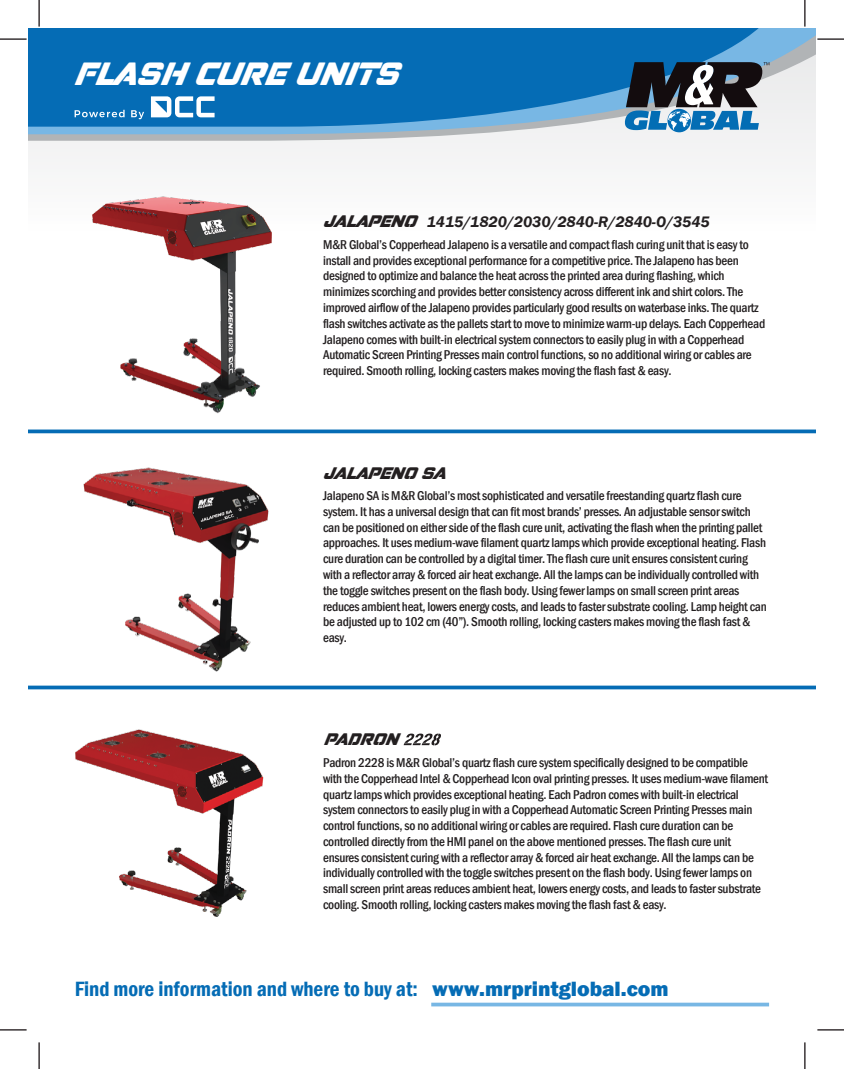
<style>
.page{position:relative;width:844px;height:1069px;background:#fff}
.page>*{position:absolute;margin:0;border:0;box-sizing:border-box;transform-origin:0 0}
.t1{font:31.25px "Pervitina Dex";color:#fff}
.t2{font:600 condensed 21.25px "Franklin Gothic";color:#056cb5}
.t3{font:16.25px "Pervitina Dex";color:#231f20}
.t4{font:italic 600 15.62px "Franklin Gothic";color:#231f20}
.t5{font:500 condensed 13.12px/15.8px "Franklin Gothic";letter-spacing:-.02em;color:#231f20}
.s1{font-weight:800;font-stretch:normal}
</style>
<div class="page">
<div style="left:28px;top:39px;width:787px;height:192px;background:#f7f7f7"></div>
<svg style="left:28px;top:134px;width:439px;height:7px;fill:#b1b4b6"></svg>
<svg style="left:28px;top:28px;width:787px;height:106px"></svg>
<svg style="left:28px;top:28px;width:732px;height:99px;fill:#056cb5"></svg>
<svg style="left:28px;top:429px;width:787px;height:4px;fill:#056cb5"></svg>
<svg style="left:28px;top:685px;width:787px;height:4px;fill:#056cb5"></svg>
<svg style="left:624px;top:62px;width:145px;height:70px"></svg>
<svg style="left:75px;top:110px;width:49px;height:7px"></svg>
<svg style="left:131px;top:110px;width:13px;height:9px"></svg>
<svg style="left:151px;top:96px;width:63px;height:21px"></svg>
<svg style="left:431px;top:1002px;width:337px;height:4px"></svg>
<svg style="left:403px;top:733px;width:38px;height:12px"></svg>
<img style="left:70px;top:196px;width:206px;height:721px">
<hr style="left:0;top:38px;width:27px;height:2px;background:#130c0e">
<hr style="left:38px;top:0;width:2px;height:27px;background:#130c0e">
<hr style="left:803px;top:0;width:2px;height:27px;background:#130c0e">
<hr style="left:817px;top:38px;width:26px;height:2px;background:#130c0e">
<hr style="left:817px;top:1028px;width:26px;height:2px;background:#130c0e">
<hr style="left:803px;top:1042px;width:2px;height:26px;background:#130c0e">
<hr style="left:38px;top:1042px;width:2px;height:26px;background:#130c0e">
<hr style="left:0;top:1028px;width:27px;height:2px;background:#130c0e">
<h1 class="t1" style="left:73px;top:53px;width:325px">FLASH CURE UNITS</h1>
<p class="t3" style="left:323px;top:210px;width:94px">JALAPENO</p>
<p class="t4" style="left:426px;top:212px;width:284px">1415/1820/2030/2840-R/2840-O/3545</p>
<p class="t5" style="left:323px;top:236px;width:443px">M&amp;R Global’s Copperhead Jalapeno is a versatile and compact flash curing unit that is easy to install and provides exceptional performance for a competitive price. The Jalapeno has been designed to optimize and balance the heat across the printed area during flashing, which minimizes scorching and provides better consistency across different ink and shirt colors. The improved airflow of the Jalapeno provides particularly good results on waterbase inks. The quartz flash switches activate as the pallets start to move to minimize warm-up delays. Each Copperhead Jalapeno comes with built-in electrical system connectors to easily plug in with a Copperhead Automatic Screen Printing Presses main control functions, so no additional wiring or cables are required. Smooth rolling, locking casters makes moving the flash fast &amp; easy.</p>
<p class="t3" style="left:323px;top:462px;width:123px">JALAPENO SA</p>
<p class="t5" style="left:323px;top:487px;width:445px">Jalapeno SA is M&amp;R Global’s most sophisticated and versatile freestanding quartz flash cure system. It has a universal design that can fit most brands’ presses. An adjustable sensor switch can be positioned on either side of the flash cure unit, activating the flash when the printing pallet approaches. It uses medium-wave filament quartz lamps which provide exceptional heating. Flash cure duration can be controlled by a digital timer. The flash cure unit ensures consistent curing with a reflector array &amp; forced air heat exchange. All the lamps can be individually controlled with the toggle switches present on the flash body. Using fewer lamps on small screen print areas reduces ambient heat, lowers energy costs, and leads to faster substrate cooling. Lamp height can be adjusted up to 102 cm (40”). Smooth rolling, locking casters makes moving the flash fast &amp; easy.</p>
<p class="t3" style="left:323px;top:728px;width:76px">PADRON</p>
<p class="t5" style="left:323px;top:754px;width:446px">Padron 2228 is M&amp;R Global’s quartz flash cure system specifically designed to be compatible with the Copperhead Intel &amp; Copperhead Icon oval printing presses. It uses medium-wave filament quartz lamps which provides exceptional heating. Each Padron comes with built-in electrical system connectors to easily plug in with a Copperhead Automatic Screen Printing Presses main control functions, so no additional wiring or cables are required. Flash cure duration can be controlled directly from the HMI panel on the above mentioned presses. The flash cure unit ensures consistent curing with a reflector array &amp; forced air heat exchange. All the lamps can be individually controlled with the toggle switches present on the flash body. Using fewer lamps on small screen print areas reduces ambient heat, lowers energy costs, and leads to faster substrate cooling. Smooth rolling, locking casters makes moving the flash fast &amp; easy.</p>
<h2 class="t2" style="left:75px;top:974px;width:595px">Find more information and where to buy at: <span class="s1">www.mrprintglobal.com</span></h2>
</div>
